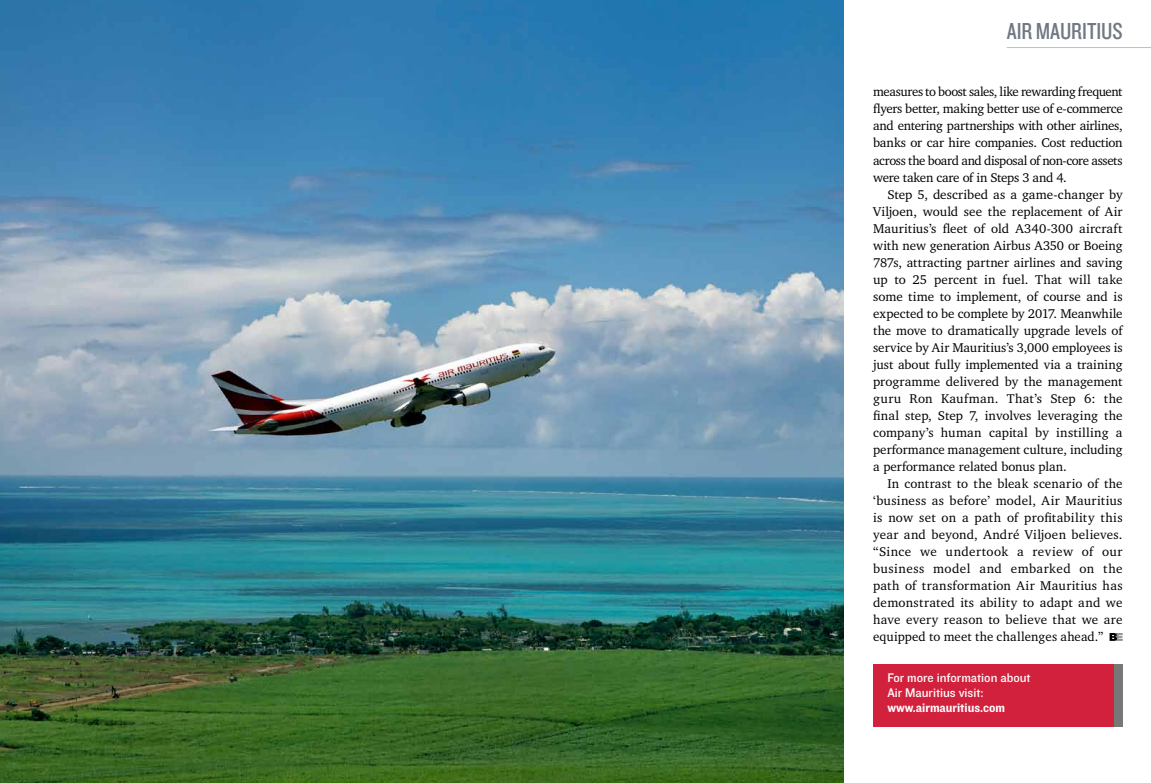
<style>
.page{position:relative;width:1151px;height:783px;background:#fff}
.page>*{position:absolute;margin:0;border:0;box-sizing:border-box;transform-origin:0 0}
.t1{font:24px "Knockout HTF29 Junior Liteweight";color:#6f7983}
.t2{font:13px/17px "Charter IT Cby BT";letter-spacing:-.005em;color:#000;text-align:justify}
.t3{font:13px/15px "Knockout HTF31 Junior Middlewt";color:#fff}
.t4{font:13px "Knockout HTF51 Middleweight";color:#fff}
</style>
<div class="page">
<img style="left:0;top:0;width:843px;height:782px">
<svg style="left:1109px;top:633px;width:14px;height:7px"></svg>
<hr style="left:1007px;top:47px;width:144px;height:1px;background:#bbc0c4">
<div style="left:873px;top:663px;width:250px;height:63px;background:#d2213d"></div>
<div style="left:1114px;top:663px;width:9px;height:63px;background:#777"></div>
<h1 class="t1" style="left:1007px;top:18px;width:117px">AIR MAURITIUS</h1>
<p class="t2" style="left:873px;top:83px;width:251px">measures to boost sales, like rewarding frequent flyers better, making better use of e-commerce and entering partnerships with other airlines, banks or car hire companies. Cost reduction across the board and disposal of non-core assets were taken care of in Steps 3 and 4.</p>
<p class="t2" style="left:873px;top:185px;width:251px;text-indent:14px">Step 5, described as a game-changer by Viljoen, would see the replacement of Air Mauritius’s fleet of old A340-300 aircraft with new generation Airbus A350 or Boeing 787s, attracting partner airlines and saving up to 25 percent in fuel. That will take some time to implement, of course and is expected to be complete by 2017. Meanwhile the move to dramatically upgrade levels of service by Air Mauritius’s 3,000 employees is just about fully implemented via a training programme delivered by the management guru Ron Kaufman. That’s Step 6: the final step, Step 7, involves leveraging the company’s human capital by instilling a performance management culture, including a performance related bonus plan.</p>
<p class="t2" style="left:873px;top:474px;width:251px;text-indent:14px">In contrast to the bleak scenario of the ‘business as before’ model, Air Mauritius is now set on a path of profitability this year and beyond, André Viljoen believes. “Since we undertook a review of our business model and embarked on the path of transformation Air Mauritius has demonstrated its ability to adapt and we have every reason to believe that we are equipped to meet the challenges ahead.”</p>
<p class="t3" style="left:887px;top:670px;width:145px">For more information about<br>Air Mauritius visit:</p>
<p class="t4" style="left:887px;top:700px;width:119px">www.airmauritius.com</p>
</div>
